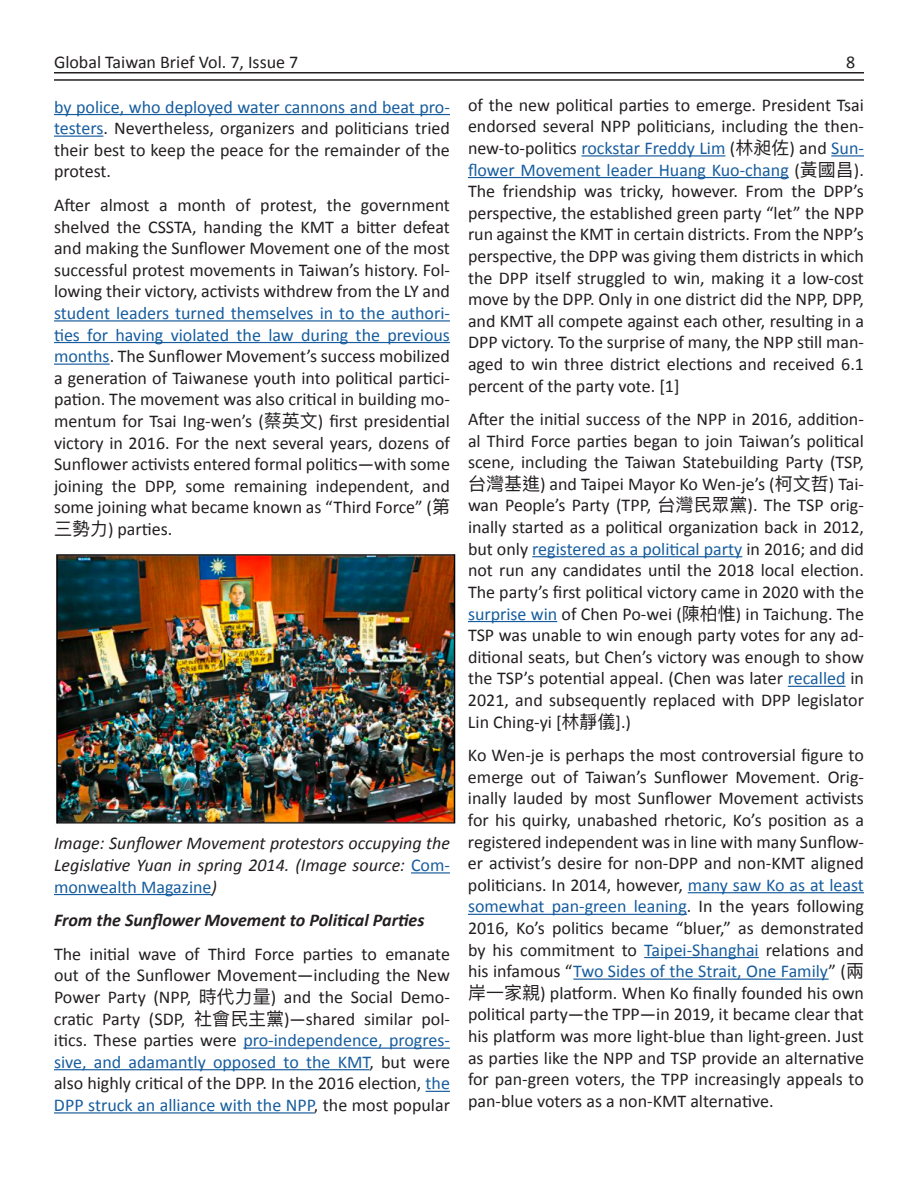
<style>
.page{position:relative;width:918px;height:1188px;background:#fff}
.page>*{position:absolute;margin:0;border:0;box-sizing:border-box;transform-origin:0 0}
.t1{font:18px/21.6px "Calibri";color:#231f20;text-align:justify}
.t2{font:italic 18px/21.6px "Calibri";color:#231f20;text-align:justify}
.t3{font:italic 700 18px "Calibri";color:#231f20}
.s1{color:#175d9e}
.s2{font-family:"Ping Fang TC"}
.s3{font-style:normal;color:#175d9e}
</style>
<div class="page">
<hr style="left:54px;top:72px;width:810px;height:1px;background:#231f20">
<hr style="left:54px;top:79px;width:810px;height:2px;background:#231f20">
<hr style="left:54px;top:114px;width:396px;height:1px;background:#175d9e">
<hr style="left:54px;top:136px;width:49px;height:1px;background:#175d9e">
<hr style="left:54px;top:320px;width:396px;height:2px;background:#175d9e">
<hr style="left:54px;top:342px;width:396px;height:1px;background:#175d9e">
<hr style="left:54px;top:364px;width:56px;height:1px;background:#175d9e">
<hr style="left:411px;top:872px;width:39px;height:2px;background:#175d9e">
<hr style="left:54px;top:894px;width:158px;height:1px;background:#175d9e">
<hr style="left:243px;top:1048px;width:207px;height:1px;background:#175d9e">
<hr style="left:54px;top:1069px;width:315px;height:1px;background:#175d9e">
<svg style="left:426px;top:1091px;width:24px;height:1px"></svg>
<hr style="left:54px;top:1112px;width:260px;height:2px;background:#175d9e">
<hr style="left:582px;top:155px;width:143px;height:2px;background:#175d9e">
<hr style="left:831px;top:155px;width:33px;height:2px;background:#175d9e">
<hr style="left:468px;top:177px;width:321px;height:1px;background:#175d9e">
<hr style="left:532px;top:556px;width:210px;height:1px;background:#175d9e">
<hr style="left:468px;top:621px;width:89px;height:1px;background:#175d9e">
<hr style="left:788px;top:686px;width:58px;height:1px;background:#175d9e">
<hr style="left:688px;top:892px;width:176px;height:1px;background:#175d9e">
<hr style="left:468px;top:914px;width:219px;height:1px;background:#175d9e">
<hr style="left:644px;top:957px;width:115px;height:1px;background:#175d9e">
<hr style="left:573px;top:979px;width:256px;height:1px;background:#175d9e">
<img style="left:56px;top:553px;width:400px;height:271px">
<p class="t1" style="left:54px;top:52px;width:246px">Global Taiwan Brief Vol. 7, Issue 7</p>
<p class="t1" style="left:846px;top:52px;width:11px">8</p>
<p class="t1" style="left:54px;top:95px;width:397px"><span class="s1">by police, who deployed water cannons and beat pro&shy;testers</span>. Nevertheless, organizers and politicians tried their best to keep the peace for the remainder of the protest.</p>
<p class="t1" style="left:54px;top:193px;width:398px">After almost a month of protest, the government shelved the CSSTA, handing the KMT a bitter defeat and making the Sunflower Movement one of the most successful protest movements in Taiwan’s history. Fol&shy;lowing their victory, activists withdrew from the LY and</p>
<p class="t1" style="left:54px;top:301px;width:398px"><span class="s1">student leaders turned themselves in to the authori&shy;ties for having violated the law during the previous months</span>. The Sunflower Movement’s success mobilized a generation of Taiwanese youth into political partici&shy;pation. The movement was also critical in building mo&shy;mentum for Tsai Ing-wen’s (<span class="s2">蔡英文</span>) first presidential victory in 2016. For the next several years, dozens of Sunflower activists entered formal politics—with some joining the DPP, some remaining independent, and some joining what became known as “Third Force” (<span class="s2">第三勢力</span>) parties.</p>
<p class="t1" style="left:468px;top:93px;width:398px">of the new political parties to emerge. President Tsai endorsed several NPP politicians, including the then&shy;new-to-politics <span class="s1">rockstar Freddy Lim</span> (<span class="s2">林昶佐</span>) and <span class="s1">Sun&shy;flower Movement leader Huang Kuo-chang</span> (<span class="s2">黃國昌</span>).<br>The friendship was tricky, however. From the DPP’s perspective, the established green party “let” the NPP run against the KMT in certain districts. From the NPP’s perspective, the DPP was giving them districts in which the DPP itself struggled to win, making it a low-cost move by the DPP. Only in one district did the NPP, DPP, and KMT all compete against each other, resulting in a DPP victory. To the surprise of many, the NPP still man&shy;aged to win three district elections and received 6.1 percent of the party vote. [1]</p>
<p class="t1" style="left:468px;top:407px;width:398px">After the initial success of the NPP in 2016, addition&shy;al Third Force parties began to join Taiwan’s political scene, including the Taiwan Statebuilding Party (TSP,<span class="s2">台灣基進</span>) and Taipei Mayor Ko Wen-je’s (<span class="s2">柯文哲</span>) Tai&shy;wan People’s Party (TPP, <span class="s2">台灣民眾黨</span>). The TSP orig&shy;inally started as a political organization back in 2012, but only <span class="s1">registered as a political party</span> in 2016; and did not run any candidates until the 2018 local election.<br>The party’s first political victory came in 2020 with the <span class="s1">surprise win</span> of Chen Po-wei (<span class="s2">陳柏惟</span>) in Taichung. The TSP was unable to win enough party votes for any ad&shy;ditional seats, but Chen’s victory was enough to show the TSP’s potential appeal. (Chen was later <span class="s1">recalled</span> in 2021, and subsequently replaced with DPP legislator Lin Ching-yi [<span class="s2">林靜儀</span>].)</p>
<p class="t1" style="left:468px;top:743px;width:398px">Ko Wen-je is perhaps the most controversial figure to emerge out of Taiwan’s Sunflower Movement. Orig&shy;inally lauded by most Sunflower Movement activists for his quirky, unabashed rhetoric, Ko’s position as a registered independent was in line with many Sunflow&shy;er activist’s desire for non-DPP and non-KMT aligned politicians. In 2014, however, <span class="s1">many saw Ko as at least somewhat pan-green leaning</span>. In the years following 2016, Ko’s politics became “bluer,” as demonstrated by his commitment to <span class="s1">Taipei-Shanghai</span> relations and his infamous “<span class="s1">Two Sides of the Strait, One Family</span>” (<span class="s2">兩岸一家親</span>) platform. When Ko finally founded his own political party—the TPP—in 2019, it became clear that his platform was more light-blue than light-green. Just as parties like the NPP and TSP provide an alternative for pan-green voters, the TPP increasingly appeals to pan-blue voters as a non-KMT alternative.</p>
<p class="t2" style="left:54px;top:832px;width:398px">Image: Sunflower Movement protestors occupying the Legislative Yuan in spring 2014. (Image source: <span class="s3">Com&shy;monwealth Magazine</span>)</p>
<p class="t3" style="left:54px;top:909px;width:372px">From the Sunflower Movement to Political Parties</p>
<p class="t1" style="left:54px;top:942px;width:398px">The initial wave of Third Force parties to emanate out of the Sunflower Movement—including the New Power Party (NPP, <span class="s2">時代力量</span>) and the Social Demo&shy;cratic Party (SDP, <span class="s2">社會民主黨</span>)—shared similar pol&shy;itics. These parties were <span class="s1">pro-independence, progres&shy;sive, and adamantly opposed to the KMT</span>, but were also highly critical of the DPP. In the 2016 election, <span class="s1">the DPP struck an alliance with the NPP</span>, the most popular</p>
</div>
